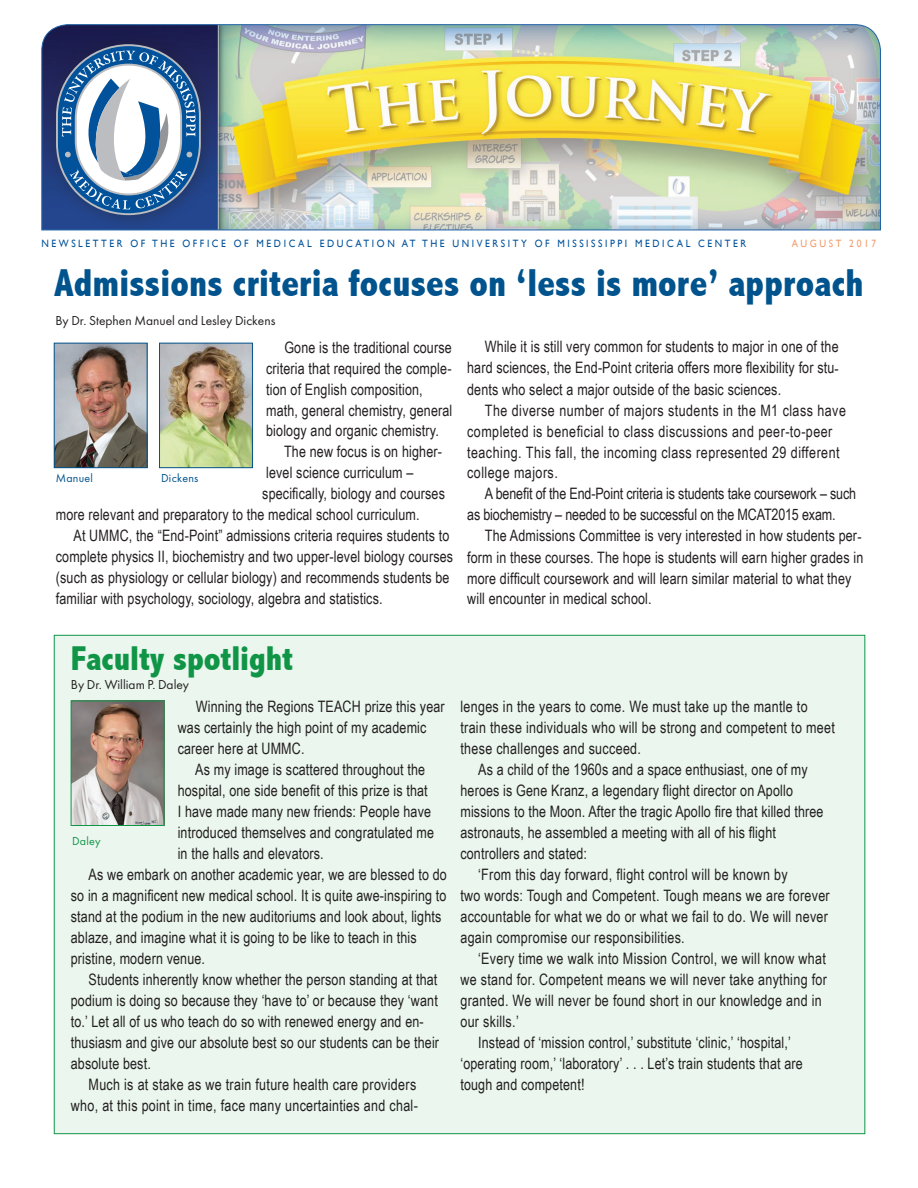
<style>
.page{position:relative;width:918px;height:1188px;background:#fff}
.page>*{position:absolute;margin:0;border:0;box-sizing:border-box;transform-origin:0 0}
.t1{font:800 condensed 39px "Abadi";letter-spacing:.005em;color:#00538d}
.t2{font:800 condensed 34.5px "Abadi";letter-spacing:-.005em;color:#109547}
.t3{font:15.75px/21px "Arial Narrow";letter-spacing:.01em;color:#231f20}
.t4{font:15.75px/21px "Arial Narrow";letter-spacing:.03em;color:#231f20}
.t5{font:15.75px/21px "Arial Narrow";letter-spacing:-.01em;color:#231f20}
.t6{font:13.5px "Futura";color:#231f20}
.t7{font:12px "Futura";letter-spacing:.02em;color:#00538d}
.t8{font:12px "Futura";letter-spacing:.02em;color:#109547}
.t9{font:10.65px "Gill Sans";letter-spacing:.27em;color:#01529a;scale:.9 1}
.t10{font:10.65px "Gill Sans";letter-spacing:.27em;color:#f09e6e;scale:.9 1}
</style>
<div class="page">
<img style="left:41px;top:24px;width:840px;height:207px">
<div style="left:43px;top:32px;width:176px;height:200px;background:#231f20;opacity:.38"></div>
<svg style="left:57px;top:45px;width:143px;height:169px"></svg>
<div style="left:56px;top:44px;width:145px;height:171px;border:2px solid #bcbdc0;border-radius:71px"></div>
<svg style="left:62px;top:50px;width:133px;height:160px"></svg>
<img style="left:56px;top:345px;width:89px;height:121px">
<div style="left:54px;top:343px;width:93px;height:125px;border:1px solid #00538d"></div>
<div style="left:54px;top:635px;width:811px;height:499px;background:#eaf6ee;border:1px solid #109547"></div>
<img style="left:73px;top:703px;width:89px;height:121px">
<div style="left:71px;top:701px;width:93px;height:125px;border:1px solid #109547"></div>
<img style="left:161px;top:345px;width:90px;height:121px">
<div style="left:159px;top:343px;width:94px;height:125px;border:1px solid #00538d"></div>
<p class="t9" style="left:41px;top:237px;width:785px">NEWSLETTER OF THE OFFICE OF MEDICAL EDUCATION AT THE UNIVERSITY OF MISSISSIPPI MEDICAL CENTER</p>
<p class="t10" style="left:792px;top:237px;width:95px">AUGUST 2017</p>
<h1 class="t1" style="left:54px;top:261px;width:811px">Admissions criteria focuses on ‘less is more’ approach</h1>
<p class="t6" style="left:55px;top:311px;width:222px">By Dr. Stephen Manuel and Lesley Dickens</p>
<p class="t3" style="left:284px;top:336px;width:169px">Gone is the traditional course</p>
<p class="t3" style="left:266px;top:357px;width:187px">criteria that required the comple-</p>
<p class="t3" style="left:266px;top:378px;width:158px">tion of English composition,</p>
<p class="t3" style="left:266px;top:399px;width:188px">math, general chemistry, general</p>
<p class="t3" style="left:266px;top:420px;width:174px">biology and organic chemistry.</p>
<p class="t3" style="left:284px;top:441px;width:159px">The new focus is on higher-</p>
<p class="t3" style="left:266px;top:462px;width:149px">level science curriculum –</p>
<p class="t3" style="left:262px;top:483px;width:184px">specifically, biology and courses</p>
<p class="t3" style="left:56px;top:504px;width:365px">more relevant and preparatory to the medical school curriculum.</p>
<p class="t3" style="left:74px;top:525px;width:377px">At UMMC, the “End-Point” admissions criteria requires students to</p>
<p class="t3" style="left:56px;top:546px;width:399px">complete physics II, biochemistry and two upper-level biology courses</p>
<p class="t3" style="left:56px;top:567px;width:395px">(such as physiology or cellular biology) and recommends students be</p>
<p class="t3" style="left:56px;top:588px;width:328px">familiar with psychology, sociology, algebra and statistics.</p>
<p class="t7" style="left:56px;top:470px;width:39px">Manuel</p>
<p class="t7" style="left:161px;top:470px;width:39px">Dickens</p>
<p class="t3" style="left:467px;top:336px;width:373px;text-align:justify;text-indent:18px">While it is still very common for students to major in one of the hard sciences, the End-Point criteria offers more flexibility for stu&shy;dents who select a major outside of the basic sciences.</p>
<p class="t4" style="left:467px;top:399px;width:380px;text-indent:18px">The diverse number of majors students in the M1 class have completed is beneficial to class discussions and peer-to-peer teaching. This fall, the incoming class represented 29 different college majors.</p>
<p class="t5" style="left:467px;top:483px;width:390px;text-indent:18px">A benefit of the End-Point criteria is students take coursework – such as biochemistry – needed to be successful on the MCAT2015 exam.</p>
<p class="t3" style="left:467px;top:525px;width:398px;text-indent:18px">The Admissions Committee is very interested in how students per&shy;form in these courses. The hope is students will earn higher grades in more difficult coursework and will learn similar material to what they will encounter in medical school.</p>
<h2 class="t2" style="left:71px;top:638px;width:224px">Faculty spotlight</h2>
<p class="t6" style="left:71px;top:676px;width:120px">By Dr. William P. Daley</p>
<p class="t3" style="left:178px;top:696px;width:269px;text-indent:18px">Winning the Regions TEACH prize this year was certainly the high point of my academic career here at UMMC.</p>
<p class="t3" style="left:195px;top:759px;width:232px">As my image is scattered throughout the</p>
<p class="t3" style="left:178px;top:780px;width:252px">hospital, one side benefit of this prize is that</p>
<p class="t3" style="left:178px;top:801px;width:255px">I have made many new friends: People have</p>
<p class="t3" style="left:178px;top:822px;width:258px">introduced themselves and congratulated me</p>
<p class="t3" style="left:178px;top:843px;width:148px">in the halls and elevators.</p>
<p class="t3" style="left:89px;top:864px;width:360px">As we embark on another academic year, we are blessed to do</p>
<p class="t3" style="left:71px;top:885px;width:377px">so in a magnificent new medical school. It is quite awe-inspiring to</p>
<p class="t3" style="left:71px;top:906px;width:372px">stand at the podium in the new auditoriums and look about, lights</p>
<p class="t3" style="left:71px;top:926px;width:347px">ablaze, and imagine what it is going to be like to teach in this</p>
<p class="t3" style="left:71px;top:947px;width:136px">pristine, modern venue.</p>
<p class="t3" style="left:89px;top:968px;width:350px">Students inherently know whether the person standing at that</p>
<p class="t3" style="left:71px;top:989px;width:368px">podium is doing so because they ‘have to’ or because they ‘want</p>
<p class="t3" style="left:71px;top:1010px;width:354px">to.’ Let all of us who teach do so with renewed energy and en-</p>
<p class="t3" style="left:71px;top:1032px;width:370px">thusiasm and give our absolute best so our students can be their</p>
<p class="t3" style="left:71px;top:1053px;width:81px">absolute best.</p>
<p class="t3" style="left:89px;top:1074px;width:329px">Much is at stake as we train future health care providers</p>
<p class="t3" style="left:71px;top:1095px;width:349px">who, at this point in time, face many uncertainties and chal-</p>
<p class="t8" style="left:72px;top:833px;width:30px">Daley</p>
<p class="t3" style="left:460px;top:696px;width:349px">lenges in the years to come. We must take up the mantle to</p>
<p class="t3" style="left:460px;top:717px;width:376px">train these individuals who will be strong and competent to meet</p>
<p class="t3" style="left:460px;top:738px;width:182px">these challenges and succeed.</p>
<p class="t3" style="left:478px;top:759px;width:331px">As a child of the 1960s and a space enthusiast, one of my</p>
<p class="t3" style="left:460px;top:780px;width:334px">heroes is Gene Kranz, a legendary flight director on Apollo</p>
<p class="t3" style="left:460px;top:801px;width:365px">missions to the Moon. After the tragic Apollo fire that killed three</p>
<p class="t3" style="left:460px;top:822px;width:317px">astronauts, he assembled a meeting with all of his flight</p>
<p class="t3" style="left:460px;top:843px;width:128px">controllers and stated:</p>
<p class="t3" style="left:478px;top:864px;width:311px">‘From this day forward, flight control will be known by</p>
<p class="t3" style="left:460px;top:885px;width:371px">two words: Tough and Competent. Tough means we are forever</p>
<p class="t3" style="left:460px;top:906px;width:369px">accountable for what we do or what we fail to do. We will never</p>
<p class="t3" style="left:460px;top:927px;width:226px">again compromise our responsibilities.</p>
<p class="t3" style="left:478px;top:948px;width:349px">‘Every time we walk into Mission Control, we will know what</p>
<p class="t3" style="left:460px;top:969px;width:368px">we stand for. Competent means we will never take anything for</p>
<p class="t3" style="left:460px;top:990px;width:363px">granted. We will never be found short in our knowledge and in</p>
<p class="t3" style="left:460px;top:1011px;width:60px">our skills.’</p>
<p class="t3" style="left:478px;top:1032px;width:314px">Instead of ‘mission control,’ substitute ‘clinic,’ ‘hospital,’</p>
<p class="t3" style="left:460px;top:1053px;width:344px">‘operating room,’ ‘laboratory’ . . . Let’s train students that are</p>
<p class="t3" style="left:460px;top:1074px;width:126px">tough and competent!</p>
</div>
